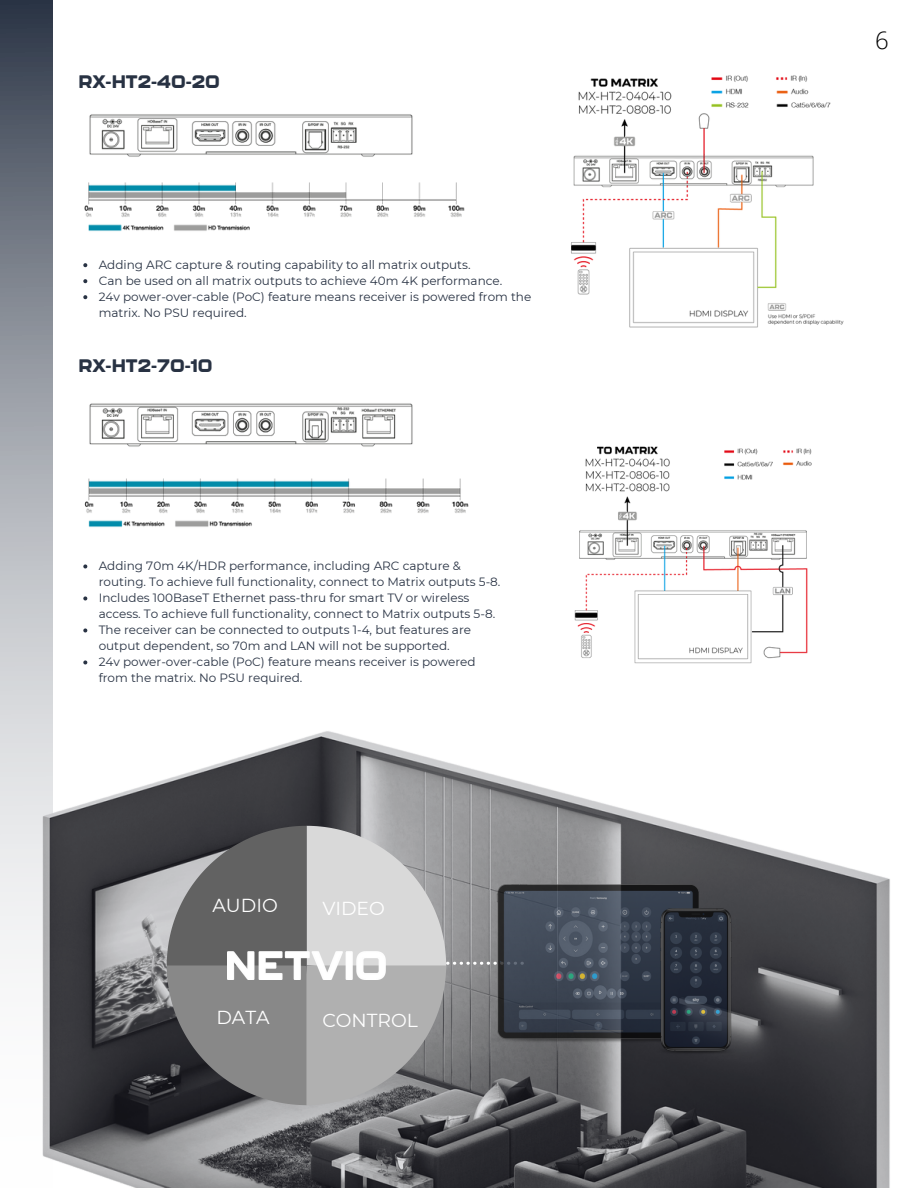
<style>
.page{position:relative;width:918px;height:1188px;background:#fff}
.page>*{position:absolute;margin:0;border:0;box-sizing:border-box;transform-origin:0 0}
.t1{font:300 24px "Open Sans";color:#000}
.t2{font:18.75px "Montserrat";color:#fff}
.t3{font:800 18px "Kallisto";color:#283243}
.t4{font:12px/16px "Montserrat";color:#283243}
</style>
<div class="page">
<img style="left:89px;top:403px;width:324px;height:44px">
<img style="left:84px;top:478px;width:385px;height:49px">
<img style="left:84px;top:182px;width:381px;height:49px">
<img style="left:89px;top:114px;width:324px;height:43px">
<img style="left:571px;top:75px;width:273px;height:253px">
<img style="left:574px;top:446px;width:238px;height:218px">
<svg style="left:0;top:0;width:53px;height:712px"></svg>
<svg style="left:83px;top:263px;width:4px;height:4px"></svg>
<svg style="left:83px;top:279px;width:4px;height:4px"></svg>
<svg style="left:83px;top:295px;width:4px;height:4px"></svg>
<svg style="left:83px;top:564px;width:4px;height:4px"></svg>
<svg style="left:83px;top:596px;width:4px;height:4px"></svg>
<svg style="left:83px;top:628px;width:4px;height:4px"></svg>
<svg style="left:83px;top:660px;width:4px;height:4px"></svg>
<img style="left:0;top:712px;width:890px;height:476px">
<svg style="left:167px;top:826px;width:357px;height:279px"></svg>
<img style="left:481px;top:885px;width:257px;height:170px">
<p class="t3" style="left:78px;top:69px;width:143px">RX-HT2-40-20</p>
<p class="t4" style="left:99px;top:257px;width:373px">Adding ARC capture &amp; routing capability to all matrix outputs.</p>
<p class="t4" style="left:99px;top:273px;width:405px">Can be used on all matrix outputs to achieve 40m 4K performance.</p>
<p class="t4" style="left:99px;top:289px;width:434px">24v power-over-cable (PoC) feature means receiver is powered from the matrix. No PSU required.</p>
<p class="t3" style="left:78px;top:354px;width:136px">RX-HT2-70-10</p>
<p class="t4" style="left:99px;top:558px;width:403px">Adding 70m 4K/HDR performance, including ARC capture &amp; routing. To achieve full functionality, connect to Matrix outputs 5-8.</p>
<p class="t4" style="left:99px;top:590px;width:398px">Includes 100BaseT Ethernet pass-thru for smart TV or wireless access. To achieve full functionality, connect to Matrix outputs 5-8.</p>
<p class="t4" style="left:99px;top:622px;width:374px">The receiver can be connected to outputs 1-4, but features are output dependent, so 70m and LAN will not be supported.</p>
<p class="t4" style="left:99px;top:654px;width:378px">24v power-over-cable (PoC) feature means receiver is powered from the matrix. No PSU required.</p>
<p class="t2" style="left:213px;top:894px;width:67px">AUDIO</p>
<p class="t2" style="left:322px;top:897px;width:64px">VIDEO</p>
<p class="t2" style="left:216px;top:1006px;width:55px">DATA</p>
<p class="t2" style="left:322px;top:1009px;width:97px">CONTROL</p>
<p class="t1" style="left:875px;top:23px;width:15px">6</p>
</div>
